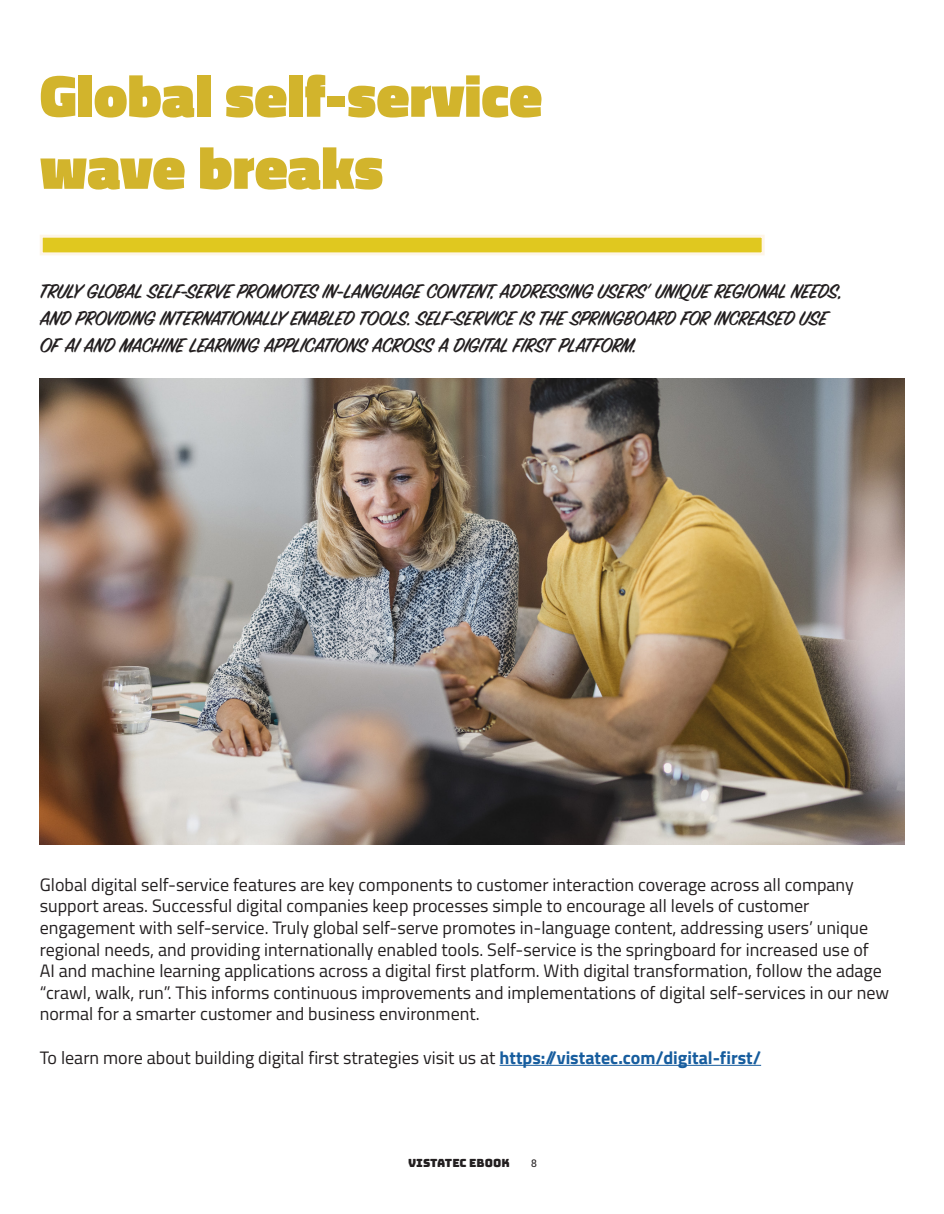
<style>
.page{position:relative;width:944px;height:1214px;background:#fff}
.page>*{position:absolute;margin:0;border:0;box-sizing:border-box;transform-origin:0 0}
.t1{font:900 60px/72px "Titillium Web";color:#d2b42c}
.t2{font:600 22.5px/27px "Sign Painter House Script";letter-spacing:-.01em;color:#231f20}
.t3{font:18px/21.6px "Titillium Web";color:#231f20}
.t4{font:11.25px "Bungee";color:#231f20}
.t5{font:10.5px "Roboto Slab";color:#231f20}
.s1{font-weight:700;color:#175d9e}
</style>
<div class="page">
<div style="left:40px;top:235px;width:724px;height:20px;background:#e0c81f;border:3px solid #fef5e7"></div>
<hr style="left:499px;top:1065px;width:262px;height:1px;background:#175d9e">
<img style="left:40px;top:379px;width:864px;height:465px">
<h1 class="t1" style="left:40px;top:60px;width:504px">Global self-service wave breaks</h1>
<p class="t2" style="left:40px;top:280px;width:804px">TRULY GLOBAL SELF-SERVE PROMOTES IN-LANGUAGE CONTENT, ADDRESSING USERS’ UNIQUE REGIONAL NEEDS,<br>AND PROVIDING INTERNATIONALLY ENABLED TOOLS. SELF-SERVICE IS THE SPRINGBOARD FOR INCREASED USE<br>OF AI AND MACHINE LEARNING APPLICATIONS ACROSS A DIGITAL FIRST PLATFORM.</p>
<p class="t3" style="left:40px;top:872px;width:850px">Global digital self-service features are key components to customer interaction coverage across all company support areas. Successful digital companies keep processes simple to encourage all levels of customer engagement with self-service. Truly global self-serve promotes in-language content, addressing users’ unique regional needs, and providing internationally enabled tools. Self-service is the springboard for increased use of<br>AI and machine learning applications across a digital first platform. With digital transformation, follow the adage “crawl, walk, run”. This informs continuous improvements and implementations of digital self-services in our new normal for a smarter customer and business environment.</p>
<p class="t3" style="left:40px;top:1045px;width:723px">To learn more about building digital first strategies visit us at <span class="s1">https://vistatec.com/digital-first/</span></p>
<p class="t4" style="left:408px;top:1157px;width:103px">VISTATEC EBOOK</p>
<p class="t5" style="left:531px;top:1156px;width:7px">8</p>
</div>
